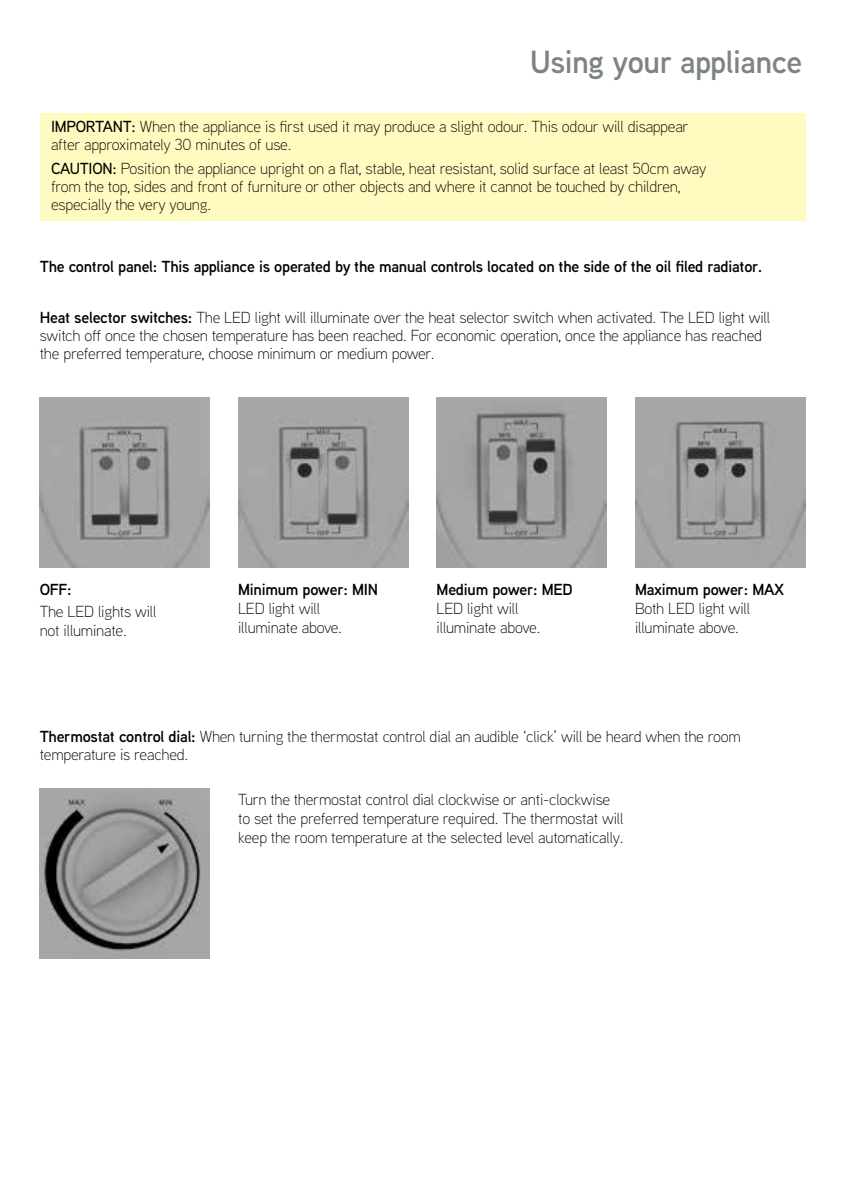
<style>
.page{position:relative;width:842px;height:1191px;background:#fff}
.page>*{position:absolute;margin:0;border:0;box-sizing:border-box;transform-origin:0 0}
.t1{font:600 32px "Vax Aaux Next";letter-spacing:-.015em;color:#7d8386}
.t2{font:300 16px/18px "Vax Aaux Next";letter-spacing:-.015em;color:#000}
.t3{font:600 16px "Vax Aaux Next";letter-spacing:-.015em;color:#000}
.s1{font-weight:500}
.s2{font-weight:600}
</style>
<div class="page">
<div style="left:40px;top:113px;width:765px;height:108px;background:#fffac0"></div>
<img style="left:40px;top:397px;width:170px;height:170px">
<img style="left:238px;top:397px;width:170px;height:170px">
<img style="left:437px;top:397px;width:170px;height:170px">
<img style="left:635px;top:397px;width:170px;height:170px">
<img style="left:40px;top:788px;width:170px;height:170px">
<h1 class="t1" style="left:530px;top:39px;width:274px">Using your appliance</h1>
<p class="t2" style="left:51px;top:117px;width:639px"><span class="s1">IMPORTANT:</span> When the appliance is first used it may produce a slight odour. This odour will disappear after approximately 30 minutes of use.</p>
<p class="t2" style="left:51px;top:159px;width:657px"><span class="s1">CAUTION:</span> Position the appliance upright on a flat, stable, heat resistant, solid surface at least 50cm away from the top, sides and front of furniture or other objects and where it cannot be touched by children, especially the very young.</p>
<p class="t3" style="left:40px;top:255px;width:724px">The control panel: This appliance is operated by the manual controls located on the side of the oil filed radiator.</p>
<p class="t2" style="left:40px;top:307px;width:732px"><span class="s2">Heat selector switches:</span> The LED light will illuminate over the heat selector switch when activated. The LED light will switch off once the chosen temperature has been reached. For economic operation, once the appliance has reached the preferred temperature, choose minimum or medium power.</p>
<p class="t3" style="left:40px;top:578px;width:34px">OFF:</p>
<p class="t2" style="left:40px;top:601px;width:118px;line-height:19.2px">The LED lights will not illuminate.</p>
<p class="t3" style="left:238px;top:578px;width:141px">Minimum power: MIN</p>
<p class="t2" style="left:238px;top:598px;width:105px;line-height:19.2px">LED light will illuminate above.</p>
<p class="t3" style="left:437px;top:578px;width:138px">Medium power: MED</p>
<p class="t2" style="left:437px;top:598px;width:105px;line-height:19.2px">LED light will illuminate above.</p>
<p class="t3" style="left:635px;top:578px;width:151px">Maximum power: MAX</p>
<p class="t2" style="left:635px;top:598px;width:117px;line-height:19.2px">Both LED light will illuminate above.</p>
<p class="t2" style="left:40px;top:727px;width:703px"><span class="s2">Thermostat control dial:</span> When turning the thermostat control dial an audible ‘click’ will be heard when the room temperature is reached.</p>
<p class="t2" style="left:238px;top:789px;width:387px;line-height:19.2px">Turn the thermostat control dial clockwise or anti-clockwise to set the preferred temperature required. The thermostat will keep the room temperature at the selected level automatically.</p>
</div>
